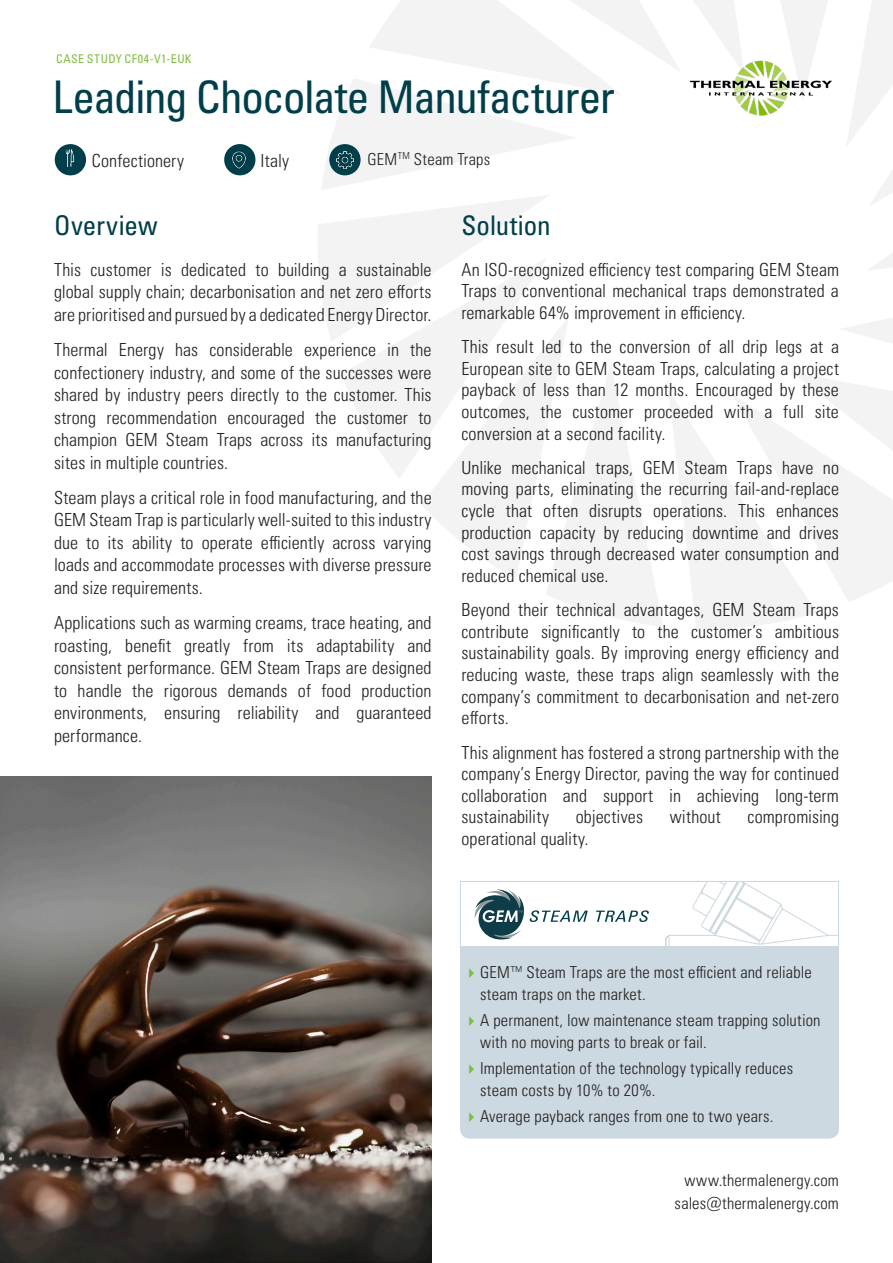
<style>
.page{position:relative;width:893px;height:1263px;background:#fff}
.page>*{position:absolute;margin:0;border:0;box-sizing:border-box;transform-origin:0 0}
.Heading_2{font:condensed 45px "Univers LT Pro";letter-spacing:-.03em;color:#003e49}
.Main_Title{font:condensed 27px "Univers LT Pro";color:#003e49}
.Bullets_case_studies{font:300 condensed 18px/21.6px "Univers LT Pro";letter-spacing:.005em;color:#231f20;text-align:justify}
.Sub_Headers{font:300 condensed 18px/22.5px "Univers LT Pro";letter-spacing:.005em;color:#231f20;text-align:justify}
.Sub_Headers-2{font:300 condensed 16.5px/22.5px "Univers LT Pro";letter-spacing:.01em;color:#231f20}
.Main_Title-2{font:condensed 12px "Univers LT Pro";letter-spacing:.035em;color:#7fbd41}
</style>
<div class="page">
<svg style="left:318px;top:0;width:575px;height:629px"></svg>
<div style="left:55px;top:144px;width:31px;height:31px;background:#003e49;border-radius:50%"></div>
<img style="left:65px;top:150px;width:10px;height:17px">
<div style="left:224px;top:144px;width:31px;height:31px;background:#003e49;border-radius:50%"></div>
<img style="left:232px;top:151px;width:14px;height:17px">
<div style="left:329px;top:144px;width:32px;height:31px;background:#003e49;border-radius:50%"></div>
<img style="left:336px;top:151px;width:17px;height:17px">
<img style="left:684px;top:54px;width:155px;height:67px">
<img style="left:0;top:776px;width:432px;height:487px">
<div style="left:460px;top:881px;width:379px;height:258px;background:#ccd9e0"></div>
<div style="left:461px;top:882px;width:376px;height:64px;background:#fff"></div>
<svg style="left:665px;top:882px;width:172px;height:64px"></svg>
<svg style="left:596px;top:910px;width:53px;height:12px"></svg>
<svg style="left:474px;top:889px;width:114px;height:51px"></svg>
<svg style="left:469px;top:968px;width:5px;height:9px"></svg>
<svg style="left:469px;top:1016px;width:5px;height:9px"></svg>
<svg style="left:469px;top:1064px;width:5px;height:9px"></svg>
<svg style="left:469px;top:1112px;width:5px;height:9px"></svg>
<p class="Main_Title-2" style="left:56px;top:51px;width:137px">CASE STUDY CF04-V1-EUK</p>
<p class="Heading_2" style="left:53px;top:69px;width:564px">Leading Chocolate Manufacturer</p>
<p class="Sub_Headers" style="left:92px;top:148px;width:94px">Confectionery</p>
<p class="Sub_Headers" style="left:261px;top:148px;width:30px">Italy</p>
<p class="Sub_Headers-2" style="left:368px;top:147px;width:124px">GEM<sup>TM</sup> Steam Traps</p>
<p class="Main_Title" style="left:54px;top:208px;width:105px">Overview</p>
<p class="Main_Title" style="left:461px;top:208px;width:91px">Solution</p>
<p class="Sub_Headers" style="left:54px;top:257px;width:379px">This customer is dedicated to building a sustainable global supply chain; decarbonisation and net zero efforts are prioritised and pursued by a dedicated Energy Director.</p>
<p class="Sub_Headers" style="left:54px;top:337px;width:379px">Thermal Energy has considerable experience in the confectionery industry, and some of the successes were shared by industry peers directly to the customer. This strong recommendation encouraged the customer to champion GEM Steam Traps across its manufacturing sites in multiple countries.</p>
<p class="Sub_Headers" style="left:54px;top:485px;width:379px">Steam plays a critical role in food manufacturing, and the GEM Steam Trap is particularly well-suited to this industry due to its ability to operate efficiently across varying loads and accommodate processes with diverse pressure and size requirements.</p>
<p class="Sub_Headers" style="left:54px;top:610px;width:379px">Applications such as warming creams, trace heating, and roasting, benefit greatly from its adaptability and consistent performance. GEM Steam Traps are designed to handle the rigorous demands of food production environments, ensuring reliability and guaranteed performance.</p>
<p class="Bullets_case_studies" style="left:461px;top:257px;width:379px">An ISO-recognized efficiency test comparing GEM Steam Traps to conventional mechanical traps demonstrated a remarkable 64% improvement in efficiency.</p>
<p class="Bullets_case_studies" style="left:461px;top:335px;width:379px">This result led to the conversion of all drip legs at a European site to GEM Steam Traps, calculating a project payback of less than 12 months. Encouraged by these outcomes, the customer proceeded with a full site conversion at a second facility.</p>
<p class="Bullets_case_studies" style="left:461px;top:456px;width:379px">Unlike mechanical traps, GEM Steam Traps have no moving parts, eliminating the recurring fail-and-replace cycle that often disrupts operations. This enhances production capacity by reducing downtime and drives cost savings through decreased water consumption and reduced chemical use.</p>
<p class="Bullets_case_studies" style="left:461px;top:598px;width:379px">Beyond their technical advantages, GEM Steam Traps contribute significantly to the customer’s ambitious sustainability goals. By improving energy efficiency and reducing waste, these traps align seamlessly with the company’s commitment to decarbonisation and net-zero efforts.</p>
<p class="Bullets_case_studies" style="left:461px;top:740px;width:379px">This alignment has fostered a strong partnership with the company’s Energy Director, paving the way for continued collaboration and support in achieving long-term sustainability</p>
<p class="Bullets_case_studies" style="left:576px;top:805px;width:69px">objectives</p>
<p class="Bullets_case_studies" style="left:670px;top:805px;width:53px">without</p>
<p class="Bullets_case_studies" style="left:747px;top:805px;width:93px">compromising</p>
<p class="Bullets_case_studies" style="left:461px;top:827px;width:129px">operational quality.</p>
<p class="Sub_Headers-2" style="left:480px;top:959px;width:333px">GEM™ Steam Traps are the most efficient and reliable steam traps on the market.</p>
<p class="Sub_Headers-2" style="left:480px;top:1007px;width:342px">A permanent, low maintenance steam trapping solution with no moving parts to break or fail.</p>
<p class="Sub_Headers-2" style="left:480px;top:1055px;width:314px">Implementation of the technology typically reduces steam costs by 10% to 20%.</p>
<p class="Sub_Headers-2" style="left:480px;top:1103px;width:295px">Average payback ranges from one to two years.</p>
<p class="Sub_Headers-2" style="left:684px;top:1168px;width:156px">www.thermalenergy.com</p>
<p class="Sub_Headers-2" style="left:675px;top:1191px;width:166px">sales@thermalenergy.com</p>
</div>
